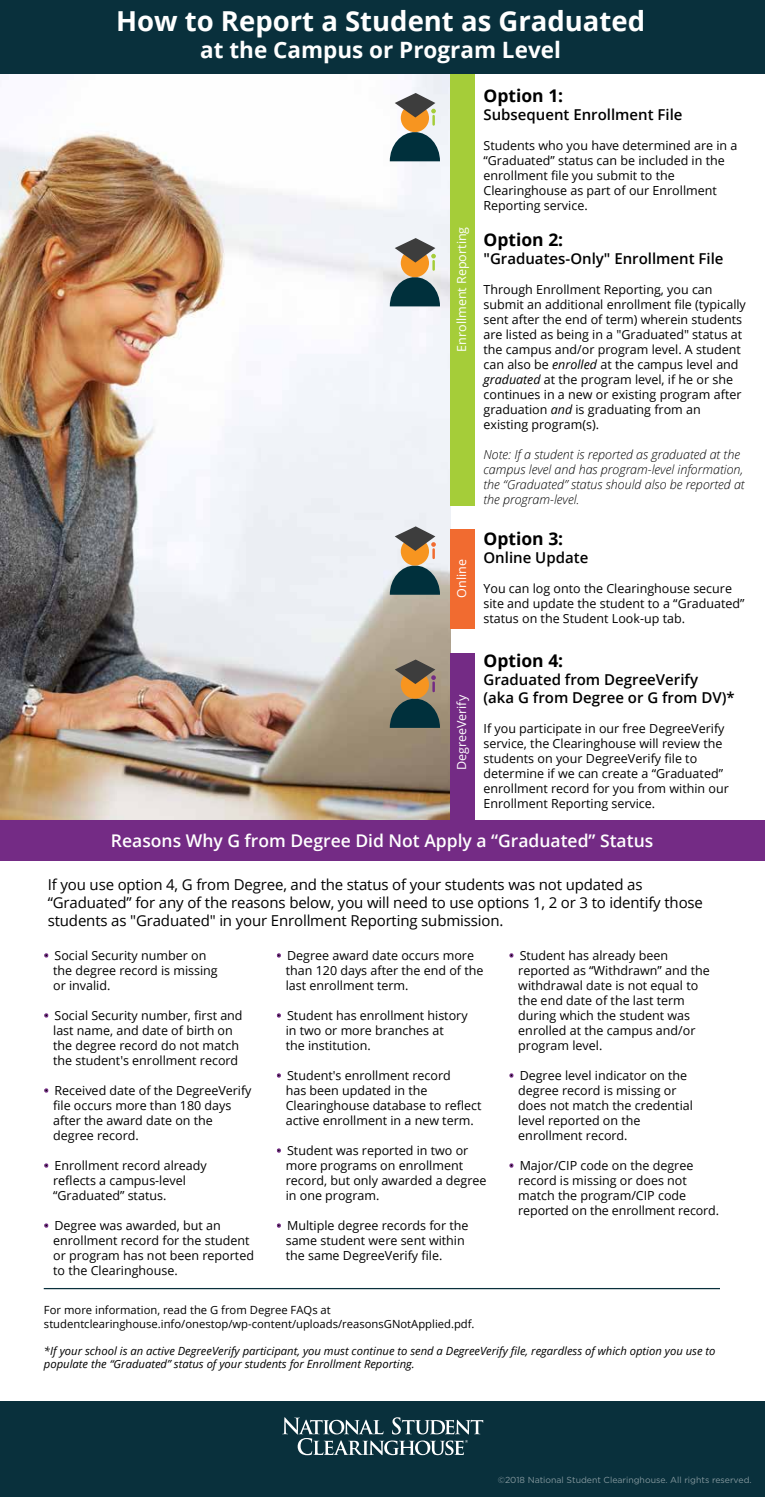
<style>
.page{position:relative;width:765px;height:1497px;background:#fff}
.page>*{position:absolute;margin:0;border:0;box-sizing:border-box;transform-origin:0 0}
.t1{font:700 27.5px "Open Sans";color:#fff}
.t2{font:700 22.5px "Open Sans";color:#fff}
.t3{font:600 17.5px "Open Sans";color:#fff}
.t4{font:700 17.5px "Open Sans";color:#000}
.t5{font:15px/18px "Open Sans";letter-spacing:-.01em;color:#000}
.t6{font:600 15px/18px "Open Sans";color:#000}
.t7{font:12.5px/15px "Open Sans";color:#000}
.t8{font:italic 300 12.5px/15px "Open Sans";color:#000}
.t9{font:12.5px "Open Sans";color:#fff}
.t10{font:italic 11.25px/13.5px "Open Sans";color:#000}
.t11{font:11.25px/13.5px "Open Sans";color:#000}
.t12{font:8.75px "Gotham";color:rgb(255 255 255/.5)}
.s1{font-style:italic}
</style>
<div class="page">
<img style="left:0;top:74px;width:450px;height:746px">
<svg style="left:390px;top:132px;width:50px;height:29px"></svg>
<div style="left:401px;top:104px;width:28px;height:28px;background:#f79520;border-radius:50%"></div>
<svg style="left:395px;top:93px;width:41px;height:31px"></svg>
<svg style="left:390px;top:277px;width:50px;height:29px"></svg>
<div style="left:401px;top:249px;width:28px;height:28px;background:#f79520;border-radius:50%"></div>
<svg style="left:395px;top:238px;width:41px;height:31px"></svg>
<svg style="left:390px;top:565px;width:50px;height:29px"></svg>
<div style="left:401px;top:537px;width:28px;height:28px;background:#f79520;border-radius:50%"></div>
<svg style="left:395px;top:526px;width:41px;height:32px"></svg>
<svg style="left:390px;top:698px;width:50px;height:29px"></svg>
<div style="left:401px;top:670px;width:28px;height:28px;background:#f79520;border-radius:50%"></div>
<svg style="left:395px;top:659px;width:41px;height:32px"></svg>
<svg style="left:44px;top:953px;width:5px;height:5px"></svg>
<svg style="left:44px;top:1013px;width:5px;height:5px"></svg>
<svg style="left:44px;top:1088px;width:5px;height:5px"></svg>
<svg style="left:44px;top:1163px;width:5px;height:5px"></svg>
<svg style="left:44px;top:1223px;width:5px;height:5px"></svg>
<svg style="left:277px;top:953px;width:4px;height:5px"></svg>
<svg style="left:277px;top:1013px;width:4px;height:5px"></svg>
<svg style="left:276px;top:1073px;width:5px;height:5px"></svg>
<svg style="left:277px;top:1148px;width:4px;height:5px"></svg>
<svg style="left:277px;top:1223px;width:4px;height:5px"></svg>
<svg style="left:509px;top:953px;width:5px;height:5px"></svg>
<svg style="left:509px;top:1073px;width:5px;height:5px"></svg>
<svg style="left:509px;top:1163px;width:5px;height:5px"></svg>
<div style="left:450px;top:74px;width:25px;height:432px;background:#a5cd39"></div>
<div style="left:450px;top:529px;width:25px;height:99px;background:#f16b30"></div>
<div style="left:450px;top:653px;width:25px;height:171px;background:#742b85"></div>
<div style="left:0;top:820px;width:765px;height:41px;background:#742b85"></div>
<div style="left:0;top:0;width:765px;height:74px;background:#09303c"></div>
<div style="left:0;top:1400px;width:765px;height:96px;background:#09303c"></div>
<hr style="left:44px;top:1287px;width:676px;height:2px;background:#09303c">
<svg style="left:282px;top:1417px;width:201px;height:37px"></svg>
<h1 class="t1" style="left:116px;top:2px;width:531px">How to Report a Student as Graduated</h1>
<h2 class="t2" style="left:200px;top:34px;width:362px">at the Campus or Program Level</h2>
<p class="t9" style="left:453px;top:351px;width:126px;rotate:-90deg">Enrollment Reporting</p>
<p class="t9" style="left:453px;top:597px;width:40px;rotate:-90deg">Online</p>
<p class="t9" style="left:453px;top:770px;width:77px;rotate:-90deg">DegreeVerify</p>
<h3 class="t4" style="left:484px;top:84px;width:81px">Option 1:</h3>
<p class="t6" style="left:484px;top:105px;width:201px">Subsequent Enrollment File</p>
<p class="t7" style="left:484px;top:138px;width:255px">Students who you have determined are in a “Graduated” status can be included in the enrollment file you submit to the Clearinghouse as part of our Enrollment Reporting service.</p>
<h3 class="t4" style="left:484px;top:227px;width:81px">Option 2:</h3>
<p class="t6" style="left:484px;top:249px;width:242px">"Graduates-Only" Enrollment File</p>
<p class="t7" style="left:484px;top:281px;width:264px">Through Enrollment Reporting, you can submit an additional enrollment file (typically sent after the end of term) wherein students are listed as being in a "Graduated" status at the campus and/or program level. A student can also be <span class="s1">enrolled</span> at the campus level and <span class="s1">graduated</span> at the program level, if he or she continues in a new or existing program after graduation <span class="s1">and</span> is graduating from an existing program(s).</p>
<p class="t8" style="left:484px;top:446px;width:263px">Note: If a student is reported as graduated at the campus level and has program-level information, the “Graduated” status should also be reported at the program-level.</p>
<h3 class="t4" style="left:484px;top:526px;width:81px">Option 3:</h3>
<p class="t6" style="left:484px;top:548px;width:106px">Online Update</p>
<p class="t7" style="left:484px;top:580px;width:263px">You can log onto the Clearinghouse secure site and update the student to a “Graduated” status on the Student Look-up tab.</p>
<h3 class="t4" style="left:484px;top:648px;width:81px">Option 4:</h3>
<p class="t6" style="left:484px;top:670px;width:253px">Graduated from DegreeVerify<br>(aka G from Degree or G from DV)*</p>
<p class="t7" style="left:484px;top:720px;width:247px">If you participate in our free DegreeVerify service, the Clearinghouse will review the students on your DegreeVerify file to determine if we can create a “Graduated” enrollment record for you from within our Enrollment Reporting service.</p>
<h3 class="t3" style="left:111px;top:828px;width:544px">Reasons Why G from Degree Did Not Apply a “Graduated” Status</h3>
<p class="t5" style="left:48px;top:875px;width:657px">If you use option 4, G from Degree, and the status of your students was not updated as “Graduated” for any of the reasons below, you will need to use options 1, 2 or 3 to identify those students as "Graduated" in your Enrollment Reporting submission.</p>
<p class="t7" style="left:53px;top:947px;width:166px;text-indent:-9px">• Social Security number on the degree record is missing or invalid.</p>
<p class="t7" style="left:44px;top:1007px;width:200px;text-align:center">• Social Security number, first and last name, and date of birth on the degree record do not match the student's enrollment record</p>
<p class="t7" style="left:53px;top:1082px;width:200px;text-indent:-9px">• Received date of the DegreeVerify file occurs more than 180 days after the award date on the degree record.</p>
<p class="t7" style="left:53px;top:1157px;width:155px;text-indent:-9px">• Enrollment record already reflects a campus-level “Graduated” status.</p>
<p class="t7" style="left:53px;top:1217px;width:202px;text-indent:-9px">• Degree was awarded, but an enrollment record for the student or program has not been reported to the Clearinghouse.</p>
<p class="t7" style="left:286px;top:947px;width:199px;text-indent:-9px">• Degree award date occurs more than 120 days after the end of the last enrollment term.</p>
<p class="t7" style="left:286px;top:1007px;width:183px;text-indent:-9px">• Student has enrollment history in two or more branches at<br>the institution.</p>
<p class="t7" style="left:286px;top:1067px;width:197px;text-indent:-9px">• Student's enrollment record<br>has been updated in the<br>Clearinghouse database to reflect active enrollment in a new term.</p>
<p class="t7" style="left:286px;top:1142px;width:202px;text-indent:-9px">• Student was reported in two or more programs on enrollment record, but only awarded a degree in one program.</p>
<p class="t7" style="left:286px;top:1217px;width:184px;text-indent:-9px">• Multiple degree records for the same student were sent within the same DegreeVerify file.</p>
<p class="t7" style="left:518px;top:947px;width:193px;text-indent:-9px">• Student has already been reported as “Withdrawn” and the withdrawal date is not equal to the end date of the last term during which the student was enrolled at the campus and/or program level.</p>
<p class="t7" style="left:518px;top:1067px;width:176px;text-indent:-9px">• Degree level indicator on the degree record is missing or does not match the credential level reported on the enrollment record.</p>
<p class="t7" style="left:518px;top:1157px;width:202px;text-indent:-9px">• Major/CIP code on the degree record is missing or does not match the program/CIP code reported on the enrollment record.</p>
<p class="t11" style="left:44px;top:1302px;width:432px">For more information, read the G from Degree FAQs at studentclearinghouse.info/onestop/wp-content/uploads/reasonsGNotApplied.pdf.</p>
<p class="t10" style="left:44px;top:1343px;width:673px">*If your school is an active DegreeVerify participant, you must continue to send a DegreeVerify file, regardless of which option you use to populate the “Graduated” status of your students for Enrollment Reporting.</p>
<p class="t12" style="left:498px;top:1474px;width:255px">©2018 National Student Clearinghouse. All rights reserved.</p>
</div>
